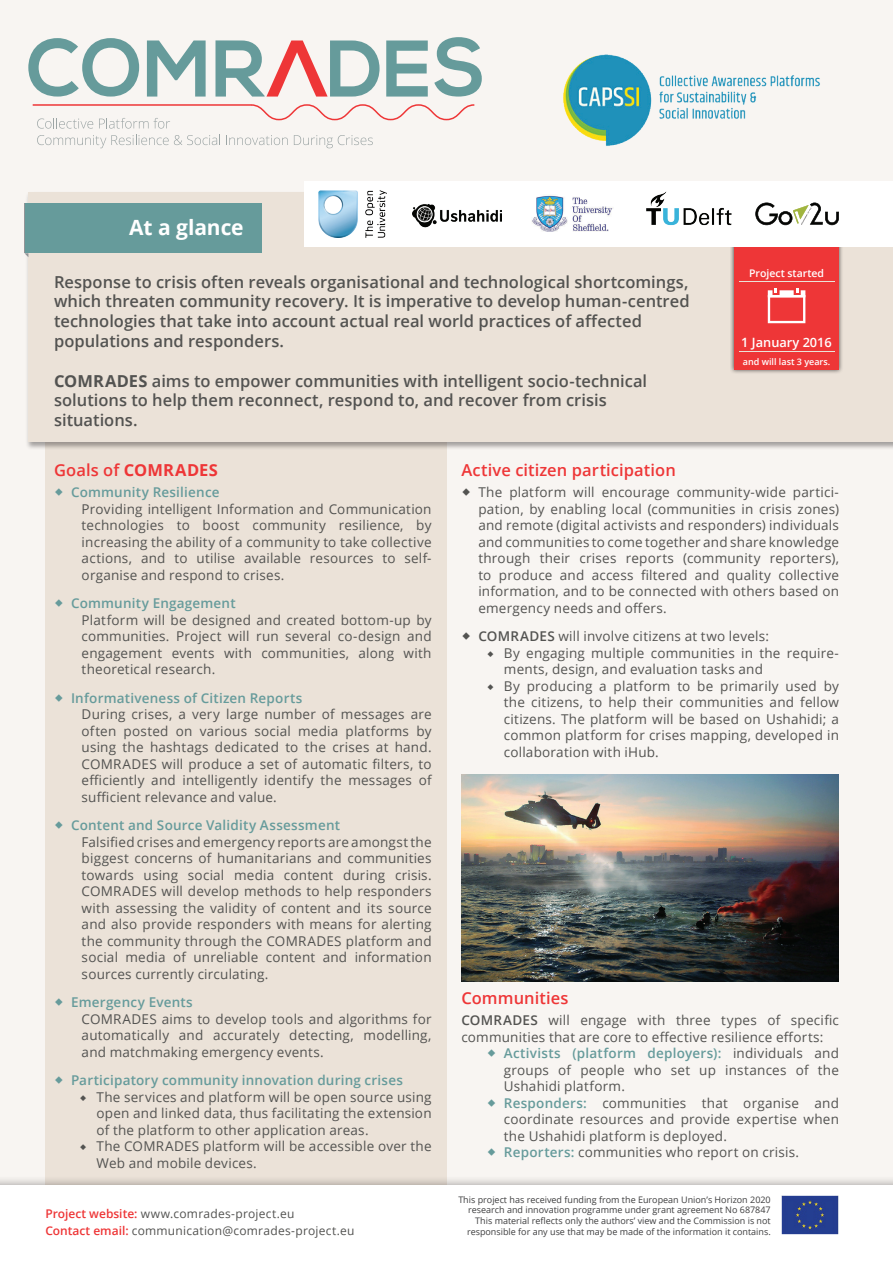
<style>
.page{position:relative;width:893px;height:1263px;background:#f8f5f2}
.page>*{position:absolute;margin:0;border:0;box-sizing:border-box;transform-origin:0 0}
.t1{font:700 21px "Open Sans";letter-spacing:-.005em;color:#fff}
.t2{font:600 16.5px/19.8px "Open Sans";color:#535351}
.t3{font:600 16.5px "Open Sans";letter-spacing:.005em;color:#ee3637}
.t4{font:700 16.5px "Open Sans";letter-spacing:.01em;color:#ee3637}
.t5{font:13.5px/16.5px "Open Sans";letter-spacing:.015em;color:#535351;text-align:justify}
.t6{font:600 13.5px "Open Sans";letter-spacing:.015em;color:#669b9b}
.t7{font:600 12.75px "Open Sans";color:#fff}
.t8{font:12px/16.5px "Open Sans";letter-spacing:.02em;color:#535351}
.t9{font:600 10.5px "Open Sans";color:#fff}
.t10{font:9px/10.8px "Open Sans";color:#3e3e3f;text-align:right}
.t11{font:600 9px "Open Sans";color:#fff}
.s1{font-weight:700}
.s2{font-weight:600}
.s3{font-weight:600;color:#ee3637}
.s4{font-weight:600;color:#669b9b}
</style>
<div class="page">
<div style="left:45px;top:421px;width:401px;height:764px;background:#ebe2d8"></div>
<div style="left:0;top:1176px;width:893px;height:87px;background:#231f20;opacity:.4"></div>
<div style="left:0;top:1185px;width:893px;height:78px;background:#fff"></div>
<div style="left:25px;top:191px;width:868px;height:259px;background:#231f20;opacity:.4"></div>
<div style="left:28px;top:192px;width:865px;height:249px;background:#ebe2d8"></div>
<div style="left:25px;top:204px;width:237px;height:49px;background:#669b9b"></div>
<svg style="left:24px;top:253px;width:4px;height:4px"></svg>
<hr style="left:24px;top:204px;width:1px;height:49px;background:#939598">
<svg style="left:28px;top:38px;width:111px;height:59px"></svg>
<svg style="left:147px;top:41px;width:59px;height:56px"></svg>
<svg style="left:386px;top:41px;width:42px;height:56px"></svg>
<svg style="left:434px;top:37px;width:48px;height:60px"></svg>
<svg style="left:215px;top:40px;width:165px;height:57px"></svg>
<svg style="left:32px;top:104px;width:443px;height:25px"></svg>
<svg style="left:37px;top:135px;width:183px;height:13px"></svg>
<svg style="left:226px;top:135px;width:62px;height:10px"></svg>
<svg style="left:294px;top:135px;width:79px;height:13px"></svg>
<div style="left:729px;top:206px;width:114px;height:168px;background:#231f20;opacity:.75"></div>
<div style="left:734px;top:211px;width:105px;height:159px;background:#ee3637"></div>
<svg style="left:768px;top:288px;width:37px;height:35px"></svg>
<hr style="left:739px;top:351px;width:95px;height:1px;background:#ebe2d8">
<hr style="left:739px;top:282px;width:95px;height:1px;background:#ebe2d8">
<img style="left:781px;top:1196px;width:58px;height:39px">
<div style="left:304px;top:181px;width:589px;height:65px;background:#fff"></div>
<img style="left:412px;top:204px;width:90px;height:43px">
<img style="left:318px;top:190px;width:69px;height:48px">
<img style="left:532px;top:195px;width:81px;height:37px">
<img style="left:639px;top:191px;width:106px;height:59px">
<svg style="left:755px;top:203px;width:84px;height:22px"></svg>
<img style="left:563px;top:54px;width:257px;height:92px">
<img style="left:461px;top:774px;width:378px;height:208px">
<h1 class="t1" style="left:129px;top:213px;width:116px">At a glance</h1>
<p class="t2" style="left:54px;top:271px;width:637px">Response to crisis often reveals organisational and technological shortcomings, which threaten community recovery. It is imperative to develop human-centred technologies that take into account actual real world practices of affected populations and responders.</p>
<p class="t2" style="left:54px;top:370px;width:595px"><span class="s1">COMRADES</span> aims to empower communities with intelligent socio-technical solutions to help them reconnect, respond to, and recover from crisis situations.</p>
<p class="t9" style="left:749px;top:266px;width:77px">Project started</p>
<p class="t7" style="left:741px;top:333px;width:92px">1 January 2016</p>
<p class="t11" style="left:743px;top:355px;width:89px">and will last 3 years.</p>
<p class="t4" style="left:54px;top:459px;width:165px"><span class="s2">Goals of</span> COMRADES</p>
<p class="t6" style="left:71px;top:483px;width:150px">Community Resilience</p>
<p class="t5" style="left:82px;top:500px;width:351px">Providing intelligent Information and Communication technologies to boost community resilience, by increasing the ability of a community to take collective actions, and to utilise available resources to self&shy;organise and respond to crises.</p>
<p class="t6" style="left:71px;top:594px;width:166px">Community Engagement</p>
<p class="t5" style="left:82px;top:611px;width:351px">Platform will be designed and created bottom-up by communities. Project will run several co-design and engagement events with communities, along with theoretical research.</p>
<p class="t6" style="left:71px;top:689px;width:233px">Informativeness of Citizen Reports</p>
<p class="t5" style="left:82px;top:706px;width:351px">During crises, a very large number of messages are often posted on various social media platforms by using the hashtags dedicated to the crises at hand.<br>COMRADES will produce a set of automatic filters, to efficiently and intelligently identify the messages of sufficient relevance and value.</p>
<p class="t6" style="left:71px;top:816px;width:271px">Content and Source Validity Assessment</p>
<p class="t5" style="left:82px;top:833px;width:351px">Falsified crises and emergency reports are amongst the biggest concerns of humanitarians and communities towards using social media content during crisis.<br>COMRADES will develop methods to help responders with assessing the validity of content and its source and also provide responders with means for alerting the community through the COMRADES platform and social media of unreliable content and information sources currently circulating.</p>
<p class="t6" style="left:71px;top:993px;width:123px">Emergency Events</p>
<p class="t5" style="left:82px;top:1010px;width:351px">COMRADES aims to develop tools and algorithms for automatically and accurately detecting, modelling, and matchmaking emergency events.</p>
<p class="t6" style="left:71px;top:1071px;width:334px">Participatory community innovation during crises</p>
<p class="t5" style="left:97px;top:1088px;width:337px;text-align:left">The services and platform will be open source using open and linked data, thus facilitating the extension of the platform to other application areas.<br>The COMRADES platform will be accessible over the Web and mobile devices.</p>
<p class="t8" style="left:45px;top:1205px;width:311px"><span class="s3">Project website:</span> www.comrades-project.eu<br><span class="s3">Contact email:</span> communication@comrades-project.eu</p>
<p class="t3" style="left:461px;top:459px;width:216px">Active citizen participation</p>
<p class="t5" style="left:478px;top:484px;width:362px">The platform will encourage community-wide partici&shy;pation, by enabling local (communities in crisis zones) and remote (digital activists and responders) individuals and communities to come together and share knowledge through their crises reports (community reporters), to produce and access filtered and quality collective information, and to be connected with others based on emergency needs and offers.</p>
<p class="t5" style="left:504px;top:628px;width:337px;text-align:left;text-indent:-25px"><span class="s2">COMRADES</span> will involve citizens at two levels:<br>By engaging multiple communities in the require&shy;ments, design, and evaluation tasks and<br>By producing a platform to be primarily used by the citizens, to help their communities and fellow citizens. The platform will be based on Ushahidi; a common platform for crises mapping, developed in collaboration with iHub.</p>
<p class="t3" style="left:461px;top:987px;width:109px">Communities</p>
<p class="t5" style="left:461px;top:1012px;width:379px"><span class="s2">COMRADES</span> will engage with three types of specific communities that are core to effective resilience efforts:</p>
<p class="t5" style="left:504px;top:1045px;width:337px;text-align:left"><span class="s4">Activists (platform deployers):</span> individuals and groups of people who set up instances of the Ushahidi platform.<br><span class="s4">Responders:</span> communities that organise and coordinate resources and provide expertise when the Ushahidi platform is deployed.<br><span class="s4">Reporters:</span> communities who report on crisis.</p>
<p class="t10" style="left:458px;top:1194px;width:314px">This project has received funding from the European Union’s Horizon 2020 research and innovation programme under grant agreement No 687847<br>This material reflects only the authors’ view and the Commission is not responsible for any use that may be made of the information it contains.</p>
</div>
